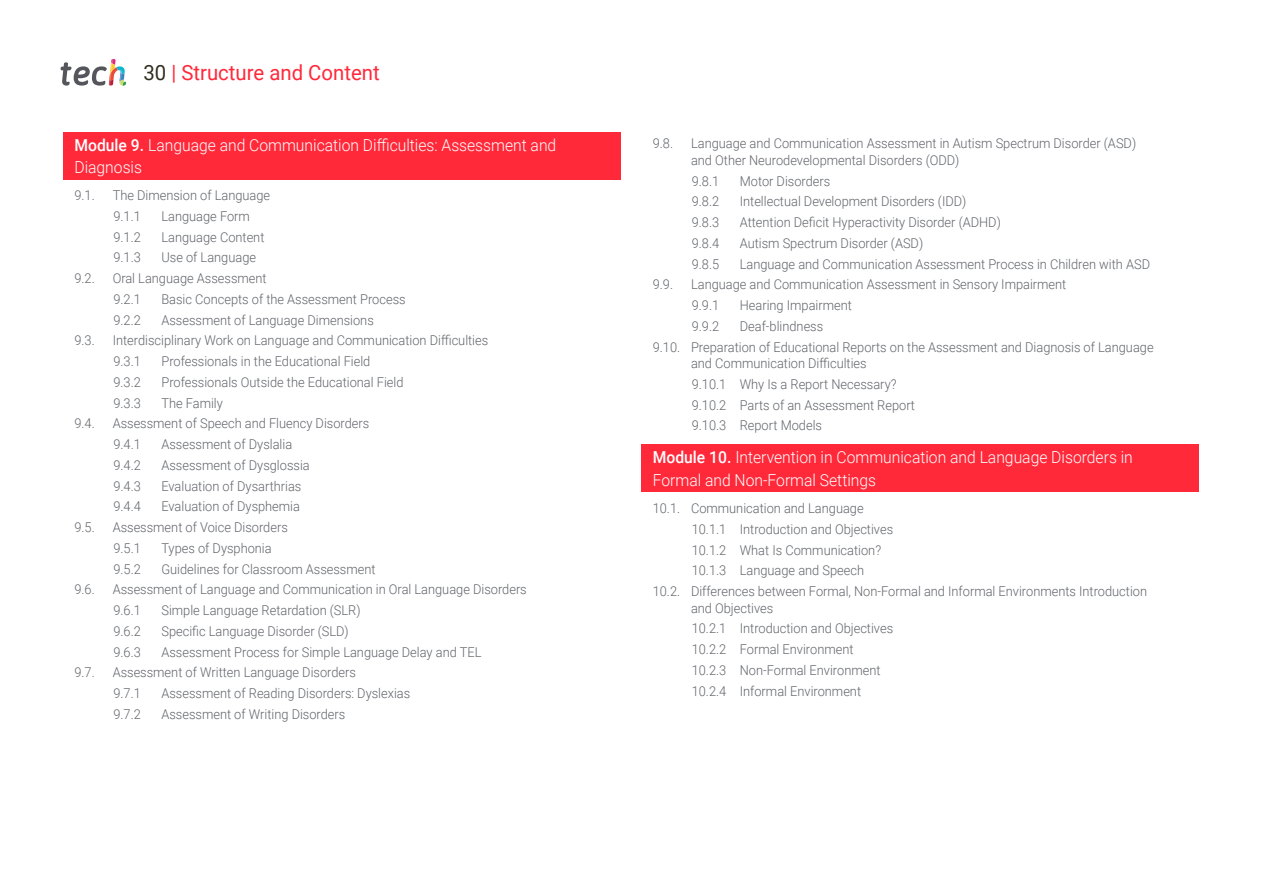
<style>
.page{position:relative;width:1263px;height:893px;background:#fff}
.page>*{position:absolute;margin:0;border:0;box-sizing:border-box;transform-origin:0 0}
.t1{font:21px "Roboto";color:#ff293a}
.t2{font:300 16.5px/22.5px "Roboto";color:#fff;scale:.95 1}
.t3{font:300 13.5px/20.7px "Roboto";color:#61646a;scale:.95 1}
.s1{color:#312e20}
.s2{font-weight:500}
</style>
<div class="page">
<div style="left:63px;top:132px;width:558px;height:47px;background:#ff293a"></div>
<div style="left:642px;top:445px;width:557px;height:47px;background:#ff293a"></div>
<svg style="left:61px;top:59px;width:65px;height:27px"></svg>
<h1 class="t1" style="left:144px;top:57px;width:238px"><span class="s1">30</span> | Structure and Content</h1>
<p class="t2" style="left:74px;top:133px;width:509px"><span class="s2">Module 9.</span> Language and Communication Difficulties: Assessment and<br>Diagnosis</p>
<p class="t3" style="left:74px;top:184px;width:23px">9.1.</p>
<p class="t3" style="left:113px;top:184px;width:167px">The Dimension of Language<br>9.1.1</p>
<p class="t3" style="left:161px;top:205px;width:95px">Language Form</p>
<p class="t3" style="left:113px;top:226px;width:30px">9.1.2</p>
<p class="t3" style="left:161px;top:226px;width:110px">Language Content</p>
<p class="t3" style="left:113px;top:247px;width:30px">9.1.3</p>
<p class="t3" style="left:161px;top:247px;width:101px">Use of Language</p>
<p class="t3" style="left:74px;top:267px;width:23px">9.2.</p>
<p class="t3" style="left:113px;top:267px;width:164px">Oral Language Assessment<br>9.2.1</p>
<p class="t3" style="left:161px;top:288px;width:259px">Basic Concepts of the Assessment Process</p>
<p class="t3" style="left:113px;top:309px;width:30px">9.2.2</p>
<p class="t3" style="left:161px;top:309px;width:225px">Assessment of Language Dimensions</p>
<p class="t3" style="left:74px;top:330px;width:23px">9.3.</p>
<p class="t3" style="left:113px;top:330px;width:397px">Interdisciplinary Work on Language and Communication Difficulties<br>9.3.1</p>
<p class="t3" style="left:161px;top:350px;width:221px">Professionals in the Educational Field</p>
<p class="t3" style="left:113px;top:371px;width:30px">9.3.2</p>
<p class="t3" style="left:161px;top:371px;width:256px">Professionals Outside the Educational Field</p>
<p class="t3" style="left:113px;top:392px;width:30px">9.3.3</p>
<p class="t3" style="left:161px;top:392px;width:66px">The Family</p>
<p class="t3" style="left:74px;top:413px;width:23px">9.4.</p>
<p class="t3" style="left:113px;top:413px;width:272px">Assessment of Speech and Fluency Disorders<br>9.4.1</p>
<p class="t3" style="left:161px;top:433px;width:139px">Assessment of Dyslalia</p>
<p class="t3" style="left:113px;top:454px;width:30px">9.4.2</p>
<p class="t3" style="left:161px;top:454px;width:158px">Assessment of Dysglossia</p>
<p class="t3" style="left:113px;top:475px;width:30px">9.4.3</p>
<p class="t3" style="left:161px;top:475px;width:149px">Evaluation of Dysarthrias</p>
<p class="t3" style="left:113px;top:496px;width:30px">9.4.4</p>
<p class="t3" style="left:161px;top:496px;width:147px">Evaluation of Dysphemia</p>
<p class="t3" style="left:74px;top:516px;width:23px">9.5.</p>
<p class="t3" style="left:113px;top:516px;width:186px">Assessment of Voice Disorders<br>9.5.1</p>
<p class="t3" style="left:161px;top:537px;width:118px">Types of Dysphonia</p>
<p class="t3" style="left:113px;top:558px;width:30px">9.5.2</p>
<p class="t3" style="left:161px;top:558px;width:227px">Guidelines for Classroom Assessment</p>
<p class="t3" style="left:74px;top:579px;width:23px">9.6.</p>
<p class="t3" style="left:113px;top:579px;width:437px">Assessment of Language and Communication in Oral Language Disorders<br>9.6.1</p>
<p class="t3" style="left:161px;top:599px;width:211px">Simple Language Retardation (SLR)</p>
<p class="t3" style="left:113px;top:620px;width:30px">9.6.2</p>
<p class="t3" style="left:161px;top:620px;width:199px">Specific Language Disorder (SLD)</p>
<p class="t3" style="left:113px;top:641px;width:30px">9.6.3</p>
<p class="t3" style="left:161px;top:641px;width:338px">Assessment Process for Simple Language Delay and TEL</p>
<p class="t3" style="left:74px;top:662px;width:23px">9.7.</p>
<p class="t3" style="left:113px;top:662px;width:258px">Assessment of Written Language Disorders<br>9.7.1</p>
<p class="t3" style="left:161px;top:682px;width:263px">Assessment of Reading Disorders: Dyslexias</p>
<p class="t3" style="left:113px;top:703px;width:30px">9.7.2</p>
<p class="t3" style="left:161px;top:703px;width:195px">Assessment of Writing Disorders</p>
<p class="t3" style="left:653px;top:133px;width:23px">9.8.</p>
<p class="t3" style="left:691px;top:135px;width:470px;line-height:16.5px">Language and Communication Assessment in Autism Spectrum Disorder (ASD) and Other Neurodevelopmental Disorders (ODD)</p>
<p class="t3" style="left:692px;top:170px;width:30px">9.8.1</p>
<p class="t3" style="left:740px;top:170px;width:97px">Motor Disorders</p>
<p class="t3" style="left:692px;top:191px;width:30px">9.8.2</p>
<p class="t3" style="left:740px;top:191px;width:240px">Intellectual Development Disorders (IDD)</p>
<p class="t3" style="left:692px;top:211px;width:30px">9.8.3</p>
<p class="t3" style="left:740px;top:211px;width:276px">Attention Deficit Hyperactivity Disorder (ADHD)</p>
<p class="t3" style="left:692px;top:232px;width:30px">9.8.4</p>
<p class="t3" style="left:740px;top:232px;width:195px">Autism Spectrum Disorder (ASD)</p>
<p class="t3" style="left:692px;top:253px;width:30px">9.8.5</p>
<p class="t3" style="left:740px;top:253px;width:433px">Language and Communication Assessment Process in Children with ASD</p>
<p class="t3" style="left:653px;top:274px;width:23px">9.9.</p>
<p class="t3" style="left:691px;top:274px;width:397px">Language and Communication Assessment in Sensory Impairment<br>9.9.1</p>
<p class="t3" style="left:740px;top:294px;width:120px">Hearing Impairment</p>
<p class="t3" style="left:653px;top:315px;width:529px;text-indent:87px">Deaf-blindness<br>9.10. Preparation of Educational Reports on the Assessment and Diagnosis of Language</p>
<p class="t3" style="left:691px;top:352px;width:237px">and Communication Difficulties<br>9.10.1 Why Is a Report Necessary?<br>9.10.2 Parts of an Assessment Report<br>9.10.3 Report Models</p>
<p class="t2" style="left:653px;top:446px;width:507px"><span class="s2">Module 10.</span> Intervention in Communication and Language Disorders in<br>Formal and Non-Formal Settings</p>
<p class="t3" style="left:653px;top:497px;width:223px">10.1. Communication and Language</p>
<p class="t3" style="left:692px;top:518px;width:213px">10.1.1 Introduction and Objectives</p>
<p class="t3" style="left:692px;top:539px;width:201px">10.1.2 What Is Communication?</p>
<p class="t3" style="left:692px;top:560px;width:183px">10.1.3 Language and Speech</p>
<p class="t3" style="left:653px;top:580px;width:522px">10.2. Differences between Formal, Non-Formal and Informal Environments Introduction</p>
<p class="t3" style="left:691px;top:597px;width:214px">and Objectives<br>10.2.1 Introduction and Objectives<br>10.2.2 Formal Environment<br>10.2.3 Non-Formal Environment<br>10.2.4 Informal Environment</p>
<p class="t3" style="left:692px;top:315px;width:30px">9.9.2</p>
</div>
